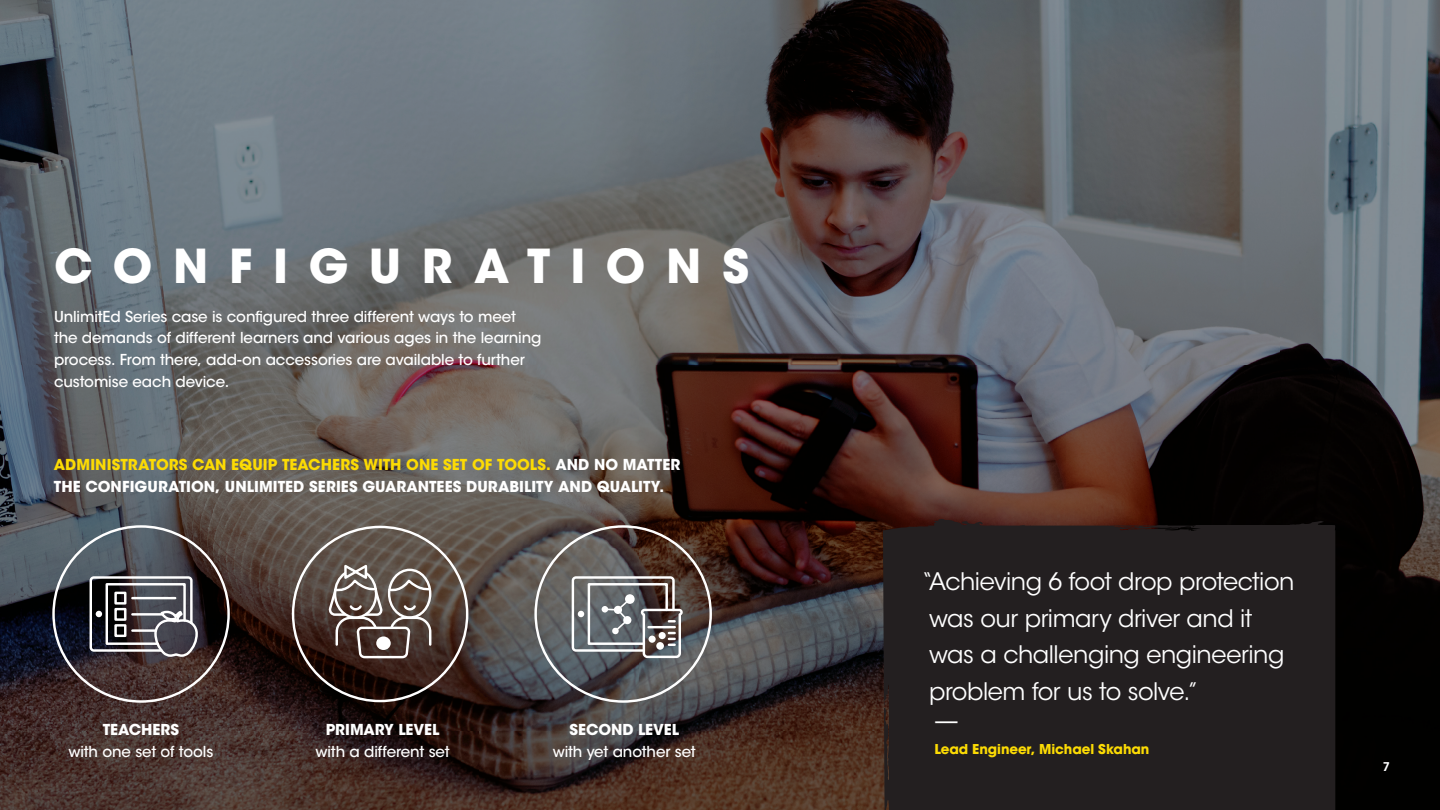
<style>
.page{position:relative;width:1440px;height:810px;background:#fff}
.page>*{position:absolute;margin:0;border:0;box-sizing:border-box;transform-origin:0 0}
.t1{font:700 46.5px "ITC Avant Garde Std";letter-spacing:.44em;color:#fff}
.t2{font:24px/36.8px "ITC Avant Garde Std";letter-spacing:-.02em;color:#fff}
.t3{font:500 15px/21.8px "ITC Avant Garde Std";letter-spacing:-.01em;color:#fff}
.t4{font:700 15px/21.8px "ITC Avant Garde Std";letter-spacing:.005em;color:#fff}
.t5{font:700 13.5px "ITC Avant Garde Std";letter-spacing:-.005em;color:#fcdb04}
.t6{font:600 12px "ITC Avant Garde Std";color:#fff}
.s1{color:#fcdb04}
</style>
<div class="page">
<img style="left:0;top:0;width:1440px;height:810px">
<div style="left:883px;top:519px;width:453px;height:291px;background:#231f20"></div>
<svg style="left:326px;top:562px;width:107px;height:98px;background:#6e5f59"></svg>
<div style="left:376px;top:636px;width:15px;height:14px;background:#fff;border-radius:50%"></div>
<svg style="left:88px;top:575px;width:111px;height:83px"></svg>
<svg style="left:570px;top:575px;width:114px;height:84px"></svg>
<h1 class="t1" style="left:54px;top:236px;width:697px">CONFIGURATIONS</h1>
<p class="t3" style="left:54px;top:305px;width:489px">UnlimitEd Series case is configured three different ways to meet the demands of different learners and various ages in the learning process. From there, add-on accessories are available to further customise each device.</p>
<p class="t4" style="left:54px;top:454px;width:628px"><span class="s1">ADMINISTRATORS CAN EQUIP TEACHERS WITH ONE SET OF TOOLS.</span> AND NO MATTER<br>THE CONFIGURATION, UNLIMITED SERIES GUARANTEES DURABILITY AND QUALITY.</p>
<p class="t4" style="left:103px;top:718px;width:78px">TEACHERS</p>
<p class="t3" style="left:68px;top:740px;width:147px">with one set of tools</p>
<p class="t4" style="left:326px;top:718px;width:115px">PRIMARY LEVEL</p>
<p class="t3" style="left:315px;top:740px;width:136px">with a different set</p>
<p class="t4" style="left:569px;top:718px;width:111px">SECOND LEVEL</p>
<p class="t3" style="left:553px;top:740px;width:145px">with yet another set</p>
<h2 class="t2" style="left:929px;top:563px;width:367px;text-indent:-8px">“ Achieving 6 foot drop protection was our primary driver and it was a challenging engineering problem for us to solve.”</h2>
<h2 class="t2" style="left:934px;top:702px;width:25px">—</h2>
<p class="t5" style="left:934px;top:741px;width:216px">Lead Engineer, Michael Skahan</p>
<p class="t6" style="left:1383px;top:759px;width:9px">7</p>
</div>
